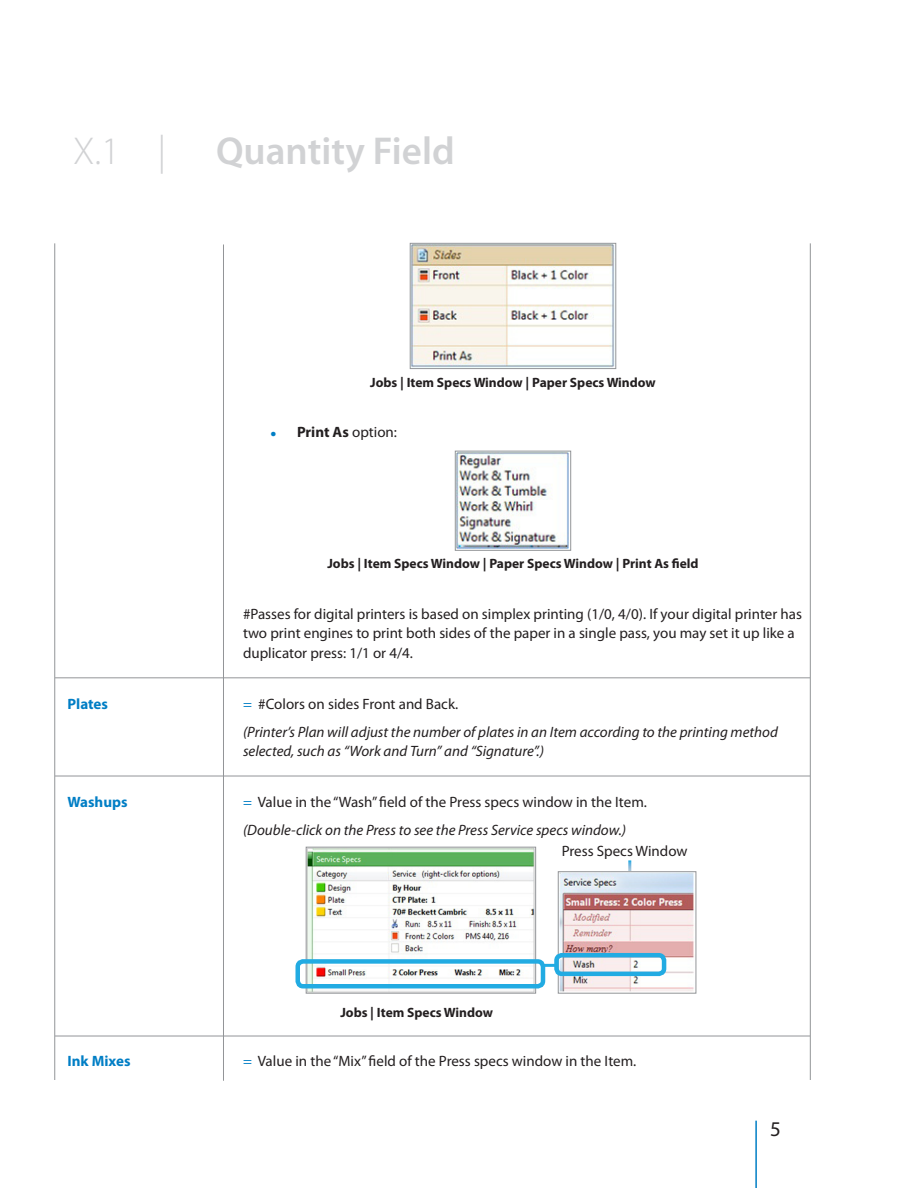
<style>
.page{position:relative;width:918px;height:1188px;background:#fff}
.page>*{position:absolute;margin:0;border:0;box-sizing:border-box;transform-origin:0 0}
.t1{font:600 39px "Myriad Pro";color:#d1d2d4}
.t2{font:300 39px "Myriad Pro";color:#d1d2d4}
.t3{font:21px "Myriad Pro";color:#231f20}
.t4{font:italic 15px/28.2px "Myriad Pro";color:#231f20}
.t5{font:15px/19.5px "Myriad Pro";color:#231f20}
.t6{font:700 15px "Myriad Pro";color:#007ec5}
.t7{font:700 15px "Myriad Pro";letter-spacing:-.005em;color:#231f20}
.t8{font:700 13.5px "Myriad Pro";color:#231f20}
.s1{font-weight:900;font-stretch:semi-expanded;font-size:21px;color:#007ec5}
.s2{font-weight:400}
.s3{font-style:normal;color:#007ec5}
.s4{font-style:normal}
.s5{color:#007ec5}
</style>
<div class="page">
<hr style="left:223px;top:244px;width:1px;height:837px;background:#939598">
<hr style="left:810px;top:243px;width:1px;height:837px;background:#939598">
<hr style="left:54px;top:243px;width:1px;height:837px;background:#939598">
<hr style="left:55px;top:677px;width:755px;height:1px;background:#939598">
<hr style="left:55px;top:776px;width:755px;height:1px;background:#939598">
<hr style="left:55px;top:1036px;width:755px;height:1px;background:#939598">
<hr style="left:755px;top:1121px;width:2px;height:67px;background:#007ec5">
<svg style="left:628px;top:860px;width:3px;height:11px"></svg>
<img style="left:412px;top:245px;width:202px;height:122px">
<div style="left:410px;top:243px;width:206px;height:126px;border:1px solid #939598"></div>
<img style="left:457px;top:453px;width:112px;height:96px">
<div style="left:455px;top:451px;width:116px;height:100px;border:1px solid #939598"></div>
<img style="left:308px;top:849px;width:226px;height:143px">
<div style="left:306px;top:847px;width:230px;height:147px;border:1px solid #939598"></div>
<img style="left:560px;top:873px;width:134px;height:119px">
<div style="left:558px;top:871px;width:138px;height:123px;border:1px solid #939598"></div>
<div style="left:296px;top:959px;width:249px;height:29px;border:4px solid #22abe2;border-radius:5px"></div>
<div style="left:554px;top:953px;width:112px;height:23px;border:4px solid #22abe2;border-radius:5px"></div>
<svg style="left:544px;top:964px;width:13px;height:3px"></svg>
<h1 class="t2" style="left:73px;top:130px;width:94px">X.1 |</h1>
<h1 class="t1" style="left:216px;top:126px;width:240px">Quantity Field</h1>
<p class="t8" style="left:370px;top:373px;width:287px">Jobs | Item Specs Window | Paper Specs Window</p>
<p class="t7" style="left:270px;top:422px;width:129px"><span class="s1">.</span> Print As <span class="s2">option:</span></p>
<p class="t8" style="left:327px;top:555px;width:373px">Jobs | Item Specs Window | Paper Specs Window | Print As field</p>
<p class="t5" style="left:243px;top:604px;width:561px">#Passes for digital printers is based on simplex printing (1/0, 4/0). If your digital printer has two print engines to print both sides of the paper in a single pass, you may set it up like a duplicator press: 1/1 or 4/4.</p>
<p class="t6" style="left:68px;top:694px;width:42px">Plates</p>
<p class="t4" style="left:243px;top:689px;width:536px"><span class="s3">=</span> <span class="s4">#Colors on sides Front and Back.<br></span>(Printer’s Plan will adjust the number of plates in an Item according to the printing method</p>
<p class="t4" style="left:243px;top:737px;width:303px">selected, such as “Work and Turn” and “Signature”.)</p>
<p class="t6" style="left:68px;top:792px;width:62px">Washups</p>
<p class="t4" style="left:243px;top:787px;width:405px"><span class="s3">=</span> <span class="s4">Value in the “Wash” field of the Press specs window in the Item. </span>(Double-click on the Press to see the Press Service specs window.)</p>
<p class="t8" style="left:340px;top:1004px;width:154px">Jobs | Item Specs Window</p>
<p class="t5" style="left:562px;top:841px;width:127px">Press Specs Window</p>
<p class="t6" style="left:68px;top:1051px;width:65px">Ink Mixes</p>
<p class="t5" style="left:243px;top:1051px;width:395px"><span class="s5">=</span> Value in the “Mix” field of the Press specs window in the Item.</p>
<h2 class="t3" style="left:770px;top:1116px;width:12px">5</h2>
</div>
